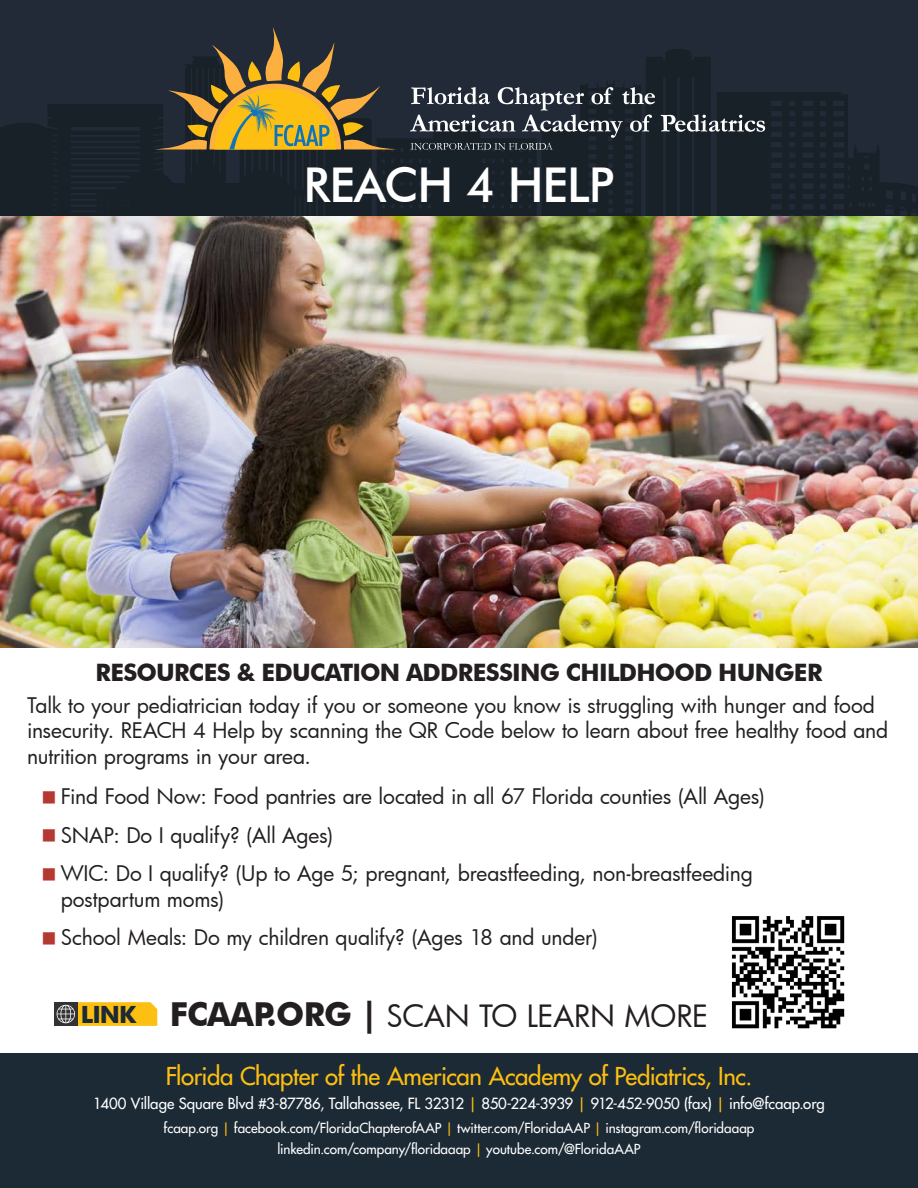
<style>
.page{position:relative;width:918px;height:1188px;background:#fff}
.page>*{position:absolute;margin:0;border:0;box-sizing:border-box;transform-origin:0 0}
.t1{font:500 48px "Futura BT";letter-spacing:-.02em;color:#fff}
.t2{font:30px "Futura";letter-spacing:-.01em;color:#231f20}
.t3{font:500 24px "Futura Std";letter-spacing:-.015em;color:#fdbf11}
.t4{font:700 24px "Futura BT";letter-spacing:-.03em;color:#231f20}
.t5{font:21px/25.2px "Futura";letter-spacing:-.01em;color:#231f20}
.t6{font:500 15px "Futura Std";letter-spacing:-.01em;color:#fff}
.t7{font:500 13.5px/21px "Futura Std";color:#fff;text-align:center}
.s1{font-family:"Minion Pro";font-size:42px;color:#b43933}
.s2{font-family:"Futura BT";font-weight:700;font-size:23.7px;color:#1c2a35}
.s3{font-family:"Futura BT";font-weight:700;font-size:33px}
.s4{color:#fdbf11}
</style>
<div class="page">
<div style="left:0;top:1053px;width:918px;height:135px;background:#1c2a35"></div>
<div style="left:0;top:0;width:918px;height:216px;background:#222a37"></div>
<svg style="left:0;top:104px;width:153px;height:112px;fill:#182028"></svg>
<svg style="left:153px;top:27px;width:765px;height:189px"></svg>
<img style="left:0;top:216px;width:918px;height:432px">
<img style="left:732px;top:916px;width:113px;height:113px">
<div style="left:54px;top:1002px;width:24px;height:24px;background:#333"></div>
<svg style="left:57px;top:1002px;width:100px;height:24px;background:#dbac25"></svg>
<h1 class="t1" style="left:304px;top:156px;width:312px">REACH 4 HELP</h1>
<p class="t4" style="left:96px;top:658px;width:728px">RESOURCES &amp; EDUCATION ADDRESSING CHILDHOOD HUNGER</p>
<p class="t5" style="left:27px;top:692px;width:863px">Talk to your pediatrician today if you or someone you know is struggling with hunger and food insecurity. REACH 4 Help by scanning the QR Code below to learn about free healthy food and nutrition programs in your area.</p>
<p class="t5" style="left:40px;top:783px;width:725px"><span class="s1">■</span> Find Food Now: Food pantries are located in all 67 Florida counties (All Ages)</p>
<p class="t5" style="left:40px;top:822px;width:294px"><span class="s1">■</span> SNAP: Do I qualify? (All Ages)</p>
<p class="t5" style="left:61px;top:861px;width:694px;text-indent:-20px"><span class="s1">■</span> WIC: Do I qualify? (Up to Age 5; pregnant, breastfeeding, non-breastfeeding postpartum moms)</p>
<p class="t5" style="left:40px;top:925px;width:559px"><span class="s1">■</span> School Meals: Do my children qualify? (Ages 18 and under)</p>
<h2 class="t2" style="left:81px;top:996px;width:629px"><span class="s2">LINK</span> <span class="s3">FCAAP.ORG |</span> SCAN TO LEARN MORE</h2>
<p class="t3" style="left:166px;top:1061px;width:588px">Florida Chapter of the American Academy of Pediatrics, Inc.</p>
<p class="t6" style="left:93px;top:1094px;width:733px">1400 Village Square Blvd #3-87786, Tallahassee, FL 32312 <span class="s4">|</span> 850-224-3939 <span class="s4">|</span> 912-452-9050 (fax) <span class="s4">|</span> info@fcaap.org</p>
<p class="t7" style="left:164px;top:1117px;width:592px">fcaap.org <span class="s4">|</span> facebook.com/FloridaChapterofAAP <span class="s4">|</span> twitter.com/FloridaAAP <span class="s4">|</span> instagram.com/floridaaap linkedin.com/company/floridaaap <span class="s4">|</span> youtube.com/@FloridaAAP</p>
</div>
